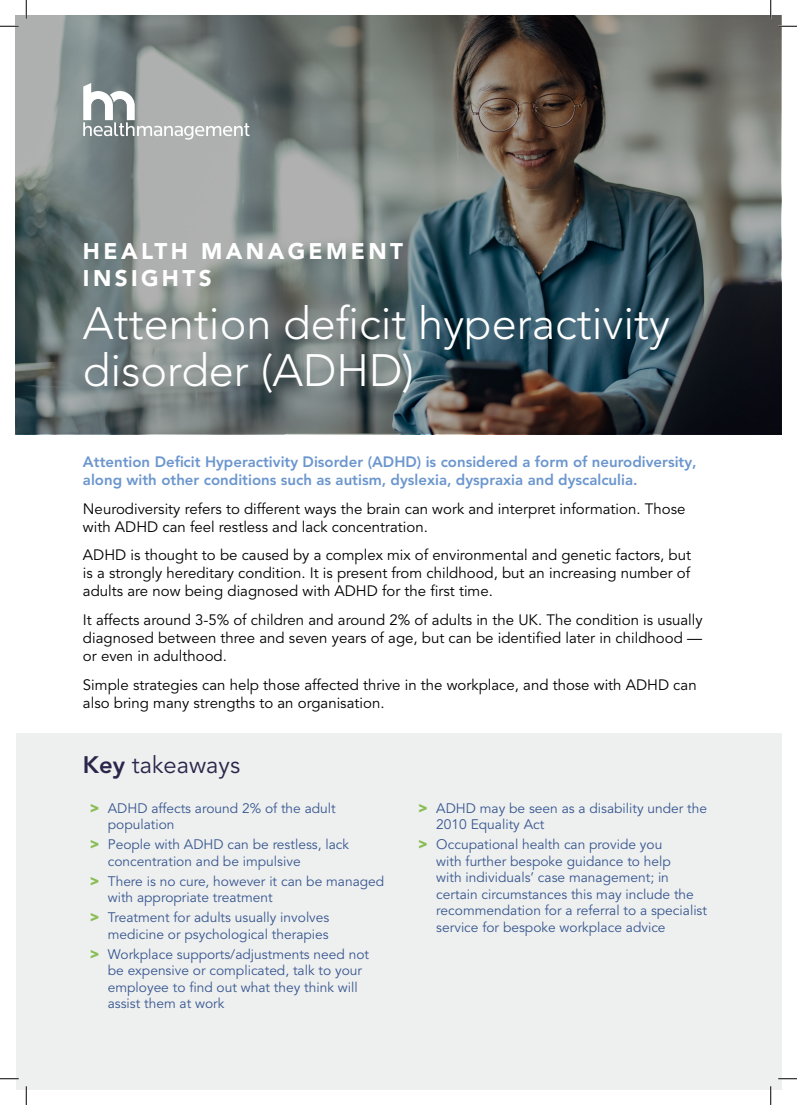
<style>
.page{position:relative;width:797px;height:1105px;background:#fff}
.page>*{position:absolute;margin:0;border:0;box-sizing:border-box;transform-origin:0 0}
.Front_Page_Title{font:300 45px/47.5px "Avenir LT Pro";color:#fff}
.Sub-Heading{font:23.75px "Avenir LT Pro";color:#2b254b}
.Health_Matters{font:900 22.5px/27px "Avenir LT Pro";letter-spacing:.15em;color:#fff}
.text_black{font:15px/18px "Avenir LT Pro";color:#000}
.Overview{font:800 15px/18px "Avenir LT Pro";color:#6b96ce}
.t1{font:13.75px/16.5px "Avenir LT Pro";color:#395791}
.s1{font-weight:800}
.s2{font-family:"Arial";font-weight:900;color:#8abd55}
</style>
<div class="page">
<svg style="left:16px;top:16px;width:765px;height:418px;background:#646c6c"></svg>
<div style="left:16px;top:733px;width:765px;height:356px;background:#eef0ef"></div>
<svg style="left:83px;top:83px;width:166px;height:57px;background:#a9aeae"></svg>
<svg style="left:0;top:25px;width:19px;height:2px"></svg>
<svg style="left:778px;top:25px;width:19px;height:2px"></svg>
<svg style="left:0;top:1078px;width:19px;height:1px"></svg>
<svg style="left:778px;top:1078px;width:19px;height:1px"></svg>
<svg style="left:25px;top:0;width:2px;height:19px"></svg>
<svg style="left:25px;top:1086px;width:2px;height:19px"></svg>
<svg style="left:770px;top:0;width:1px;height:19px"></svg>
<svg style="left:770px;top:1086px;width:1px;height:19px"></svg>
<p class="Health_Matters" style="left:83px;top:237px;width:321px">HEALTH MANAGEMENT<br>INSIGHTS</p>
<p class="Front_Page_Title" style="left:83px;top:300px;width:588px">Attention deficit hyperactivity disorder (ADHD)</p>
<p class="Overview" style="left:83px;top:453px;width:615px">Attention Deficit Hyperactivity Disorder (ADHD) is considered a form of neurodiversity, along with other conditions such as autism, dyslexia, dyspraxia and dyscalculia.</p>
<p class="text_black" style="left:83px;top:500px;width:604px">Neurodiversity refers to different ways the brain can work and interpret information. Those with ADHD can feel restless and lack concentration.</p>
<p class="text_black" style="left:83px;top:546px;width:609px;text-align:justify">ADHD is thought to be caused by a complex mix of environmental and genetic factors, but is a strongly hereditary condition. It is present from childhood, but an increasing number of adults are now being diagnosed with ADHD for the first time.</p>
<p class="text_black" style="left:83px;top:611px;width:621px;text-align:justify">It affects around 3-5% of children and around 2% of adults in the UK. The condition is usually diagnosed between three and seven years of age, but can be identified later in childhood — or even in adulthood.</p>
<p class="text_black" style="left:83px;top:676px;width:615px">Simple strategies can help those affected thrive in the workplace, and those with ADHD can also bring many strengths to an organisation.</p>
<p class="Sub-Heading" style="left:83px;top:750px;width:159px"><span class="s1">Key</span> takeaways</p>
<p class="t1" style="left:108px;top:800px;width:229px;text-indent:-18px"><span class="s2">&gt;</span> ADHD affects around 2% of the adult population</p>
<p class="t1" style="left:108px;top:836px;width:243px;text-indent:-18px"><span class="s2">&gt;</span> People with ADHD can be restless, lack concentration and be impulsive</p>
<p class="t1" style="left:108px;top:873px;width:278px;text-indent:-18px"><span class="s2">&gt;</span> There is no cure, however it can be managed with appropriate treatment</p>
<p class="t1" style="left:90px;top:909px;width:241px;text-align:right"><span class="s2">&gt;</span> Treatment for adults usually involves medicine or psychological therapies</p>
<p class="t1" style="left:108px;top:946px;width:263px;text-indent:-18px"><span class="s2">&gt;</span> Workplace supports/adjustments need not be expensive or complicated, talk to your employee to find out what they think will assist them at work</p>
<p class="t1" style="left:436px;top:800px;width:272px;text-indent:-18px"><span class="s2">&gt;</span> ADHD may be seen as a disability under the<br>2010 Equality Act</p>
<p class="t1" style="left:436px;top:836px;width:272px;text-indent:-18px"><span class="s2">&gt;</span> Occupational health can provide you<br>with further bespoke guidance to help<br>with individuals’ case management; in certain circumstances this may include the recommendation for a referral to a specialist service for bespoke workplace advice</p>
</div>
